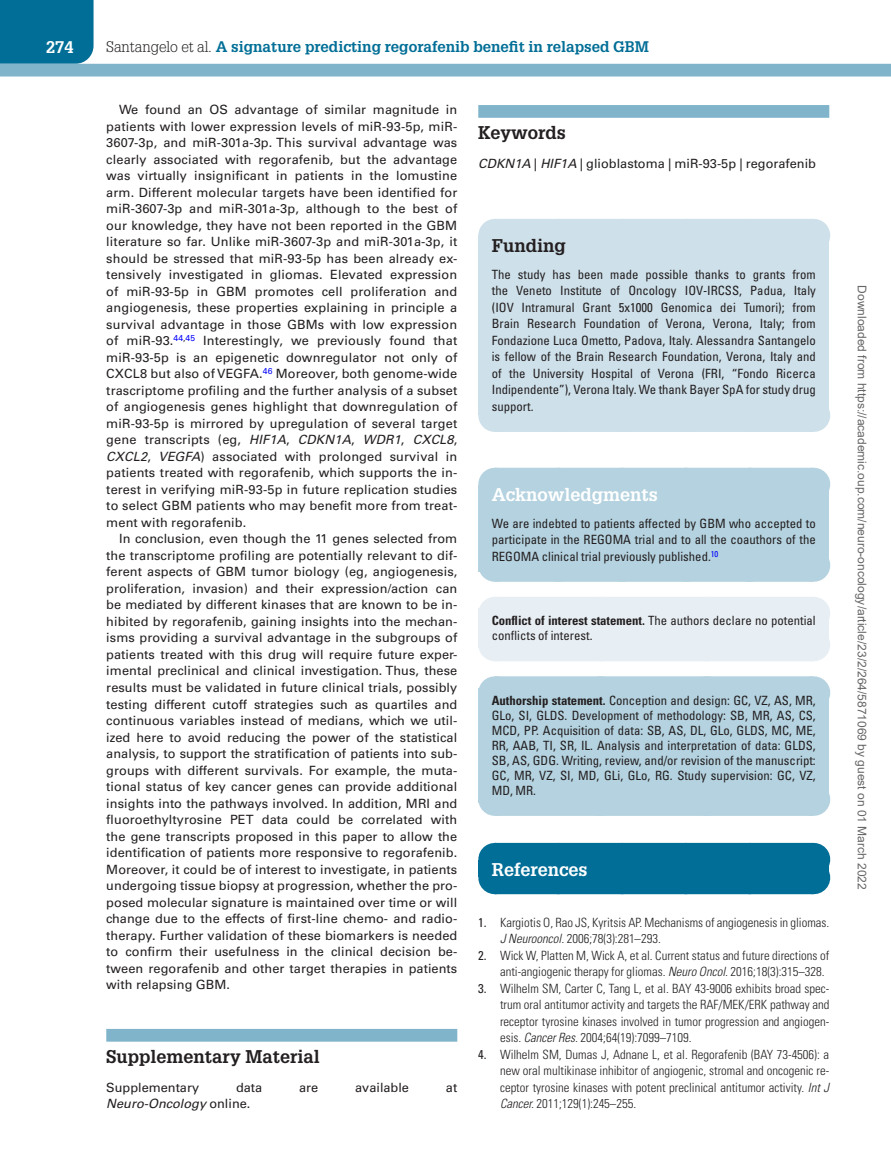
<style>
.page{position:relative;width:891px;height:1175px;background:#fff}
.page>*{position:absolute;margin:0;border:0;box-sizing:border-box;transform-origin:0 0}
.t1{font:700 18px "Glypha LT Std";color:#231f20}
.t2{font:700 18px "Glypha LT Std";color:#fff}
.t3{font:700 16.5px "Glypha LT Std";color:#fff}
.t4{font:700 15px "Glypha LT Std";color:#006e96}
.t5{font:12.75px/16.5px "Univers LT Std";letter-spacing:.005em;color:#231f20;text-align:justify}
.t6{font:condensed 12.75px/16.5px "Univers LT Std";color:#231f20;text-align:justify}
.t7{font:300 condensed 12.75px/16.5px "Univers LT Std";color:#231f20}
.t8{font:italic 12.75px "Univers LT Std";color:#231f20}
.t9{font:12px "Arial";color:#666}
.s1{font-weight:300;color:#231f20}
.s2{font-style:italic}
.s3{font-style:normal}
.s4{font-weight:700}
.s5{font-weight:400}
</style>
<div class="page">
<div style="left:0;top:0;width:94px;height:64px;background:#006e96"></div>
<div style="left:0;top:64px;width:891px;height:12px;background:#7fb4ca"></div>
<div style="left:106px;top:1028px;width:351px;height:13px;background:#7fb4ca"></div>
<div style="left:478px;top:105px;width:351px;height:13px;background:#7fb4ca"></div>
<div style="left:478px;top:236px;width:351px;height:33px;background:#cee0ea"></div>
<div style="left:495px;top:219px;width:318px;height:33px;background:#cee0ea"></div>
<hr style="left:813px;top:219px;width:1px;height:33px;background:#cee0ea">
<div style="left:478px;top:267px;width:351px;height:147px;background:#cee0ea"></div>
<div style="left:495px;top:399px;width:318px;height:33px;background:#cee0ea"></div>
<hr style="left:813px;top:399px;width:1px;height:33px;background:#cee0ea">
<div style="left:478px;top:485px;width:351px;height:31px;background:#b4d2df"></div>
<div style="left:495px;top:468px;width:318px;height:33px;background:#b4d2df"></div>
<hr style="left:813px;top:468px;width:1px;height:33px;background:#b4d2df">
<div style="left:478px;top:514px;width:351px;height:57px;background:#b4d2df"></div>
<div style="left:495px;top:549px;width:318px;height:33px;background:#b4d2df"></div>
<svg style="left:562px;top:581px;width:219px;height:1px"></svg>
<hr style="left:813px;top:549px;width:1px;height:33px;background:#b4d2df">
<div style="left:478px;top:608px;width:351px;height:40px;background:#e8eff4"></div>
<div style="left:495px;top:597px;width:318px;height:33px;background:#e8eff4"></div>
<hr style="left:813px;top:597px;width:1px;height:33px;background:#e8eff4">
<div style="left:495px;top:628px;width:318px;height:33px;background:#e8eff4"></div>
<hr style="left:813px;top:628px;width:1px;height:33px;background:#e8eff4">
<div style="left:478px;top:688px;width:351px;height:115px;background:#b4d2df"></div>
<div style="left:495px;top:676px;width:318px;height:33px;background:#b4d2df"></div>
<svg style="left:602px;top:676px;width:158px;height:1px"></svg>
<hr style="left:813px;top:676px;width:1px;height:33px;background:#b4d2df">
<div style="left:495px;top:783px;width:318px;height:33px;background:#b4d2df"></div>
<hr style="left:813px;top:783px;width:1px;height:33px;background:#b4d2df">
<div style="left:478px;top:860px;width:351px;height:16px;background:#006e96"></div>
<div style="left:495px;top:843px;width:318px;height:33px;background:#006e96"></div>
<hr style="left:813px;top:843px;width:1px;height:33px;background:#006e96">
<div style="left:495px;top:861px;width:318px;height:33px;background:#006e96"></div>
<hr style="left:813px;top:861px;width:1px;height:33px;background:#006e96">
<p class="t3" style="left:46px;top:37px;width:29px">274</p>
<p class="t4" style="left:106px;top:37px;width:544px"><span class="s1">Santangelo et al.</span> A signature predicting regorafenib benefit in relapsed GBM</p>
<p class="t5" style="left:106px;top:102px;width:353px;text-indent:13px">We found an OS advantage of similar magnitude in patients with lower expression levels of miR-93-5p, miR-3607-3p, and miR-301a-3p. This survival advantage was clearly associated with regorafenib, but the advantage was virtually insignificant in patients in the lomustine arm. Different molecular targets have been identified for miR-3607-3p and miR-301a-3p, although to the best of our knowledge, they have not been reported in the GBM literature so far. Unlike miR-3607-3p and miR-301a-3p, it should be stressed that miR-93-5p has been already ex&shy;tensively investigated in gliomas. Elevated expression of miR-93-5p in GBM promotes cell proliferation and angiogenesis, these properties explaining in principle a survival advantage in those GBMs with low expression of miR-93.<sup>44</sup><sup>,</sup><sup>45</sup> Interestingly, we previously found that miR-93-5p is an epigenetic downregulator not only of CXCL8 but also of VEGFA.<sup>46</sup> Moreover, both genome-wide trascriptome profiling and the further analysis of a subset of angiogenesis genes highlight that downregulation of miR-93-5p is mirrored by upregulation of several target gene transcripts (eg, <span class="s2">HIF1A</span>, <span class="s2">CDKN1A</span>, <span class="s2">WDR1</span>, <span class="s2">CXCL8</span>, <span class="s2">CXCL2</span>, <span class="s2">VEGFA</span>) associated with prolonged survival in patients treated with regorafenib, which supports the in&shy;terest in verifying miR-93-5p in future replication studies to select GBM patients who may benefit more from treat&shy;ment with regorafenib.</p>
<p class="t5" style="left:106px;top:531px;width:353px;text-indent:13px">In conclusion, even though the 11 genes selected from the transcriptome profiling are potentially relevant to dif&shy;ferent aspects of GBM tumor biology (eg, angiogenesis, proliferation, invasion) and their expression/action can be mediated by different kinases that are known to be in&shy;hibited by regorafenib, gaining insights into the mechan&shy;isms providing a survival advantage in the subgroups of patients treated with this drug will require future exper&shy;imental preclinical and clinical investigation. Thus, these results must be validated in future clinical trials, possibly testing different cutoff strategies such as quartiles and continuous variables instead of medians, which we util&shy;ized here to avoid reducing the power of the statistical analysis, to support the stratification of patients into sub&shy;groups with different survivals. For example, the muta&shy;tional status of key cancer genes can provide additional insights into the pathways involved. In addition, MRI and fluoroethyltyrosine PET data could be correlated with the gene transcripts proposed in this paper to allow the identification of patients more responsive to regorafenib.<br>Moreover, it could be of interest to investigate, in patients undergoing tissue biopsy at progression, whether the pro&shy;posed molecular signature is maintained over time or will change due to the effects of first-line chemo- and radio&shy;therapy. Further validation of these biomarkers is needed to confirm their usefulness in the clinical decision be&shy;tween regorafenib and other target therapies in patients with relapsing GBM.</p>
<h1 class="t1" style="left:106px;top:1045px;width:215px">Supplementary Material</h1>
<p class="t5" style="left:106px;top:1079px;width:94px">Supplementary</p>
<p class="t5" style="left:236px;top:1079px;width:28px">data</p>
<p class="t5" style="left:299px;top:1079px;width:21px">are</p>
<p class="t5" style="left:355px;top:1079px;width:55px">available</p>
<p class="t5" style="left:446px;top:1079px;width:13px">at</p>
<p class="t8" style="left:106px;top:1096px;width:146px">Neuro-Oncology <span class="s3">online.</span></p>
<h1 class="t1" style="left:478px;top:121px;width:89px">Keywords</h1>
<p class="t5" style="left:478px;top:155px;width:339px"><span class="s2">CDKN1A</span> | <span class="s2">HIF1A</span> | glioblastoma | miR-93-5p | regorafenib</p>
<h1 class="t1" style="left:492px;top:234px;width:76px">Funding</h1>
<p class="t6" style="left:492px;top:266px;width:326px">The study has been made possible thanks to grants from the Veneto Institute of Oncology IOV-IRCSS, Padua, Italy (IOV Intramural Grant 5x1000 Genomica dei Tumori); from Brain Research Foundation of Verona, Verona, Italy; from Fondazione Luca Ometto, Padova, Italy. Alessandra Santangelo is fellow of the Brain Research Foundation, Verona, Italy and of the University Hospital of Verona (FRI, “Fondo Ricerca Indipendente”), Verona Italy. We thank Bayer SpA for study drug support.</p>
<h1 class="t2" style="left:492px;top:483px;width:168px">Acknowledgments</h1>
<p class="t6" style="left:492px;top:515px;width:326px">We are indebted to patients affected by GBM who accepted to participate in the REGOMA trial and to all the coauthors of the REGOMA clinical trial previously published.<sup>10</sup></p>
<p class="t6" style="left:492px;top:613px;width:326px;line-height:15px"><span class="s4">Conflict of interest statement.</span> The authors declare no potential conflicts of interest.</p>
<p class="t6" style="left:492px;top:692px;width:326px;line-height:15px"><span class="s4">Authorship statement.</span> Conception and design: GC, VZ, AS, MR, GLo, SI, GLDS. Development of methodology: SB, MR, AS, CS, MCD, PP. Acquisition of data: SB, AS, DL, GLo, GLDS, MC, ME, RR, AAB, TI, SR, IL. Analysis and interpretation of data: GLDS, SB, AS, GDG. Writing, review, and/or revision of the manuscript:<br>GC, MR, VZ, SI, MD, GLi, GLo, RG. Study supervision: GC, VZ, MD, MR.</p>
<h1 class="t2" style="left:492px;top:858px;width:97px">References</h1>
<p class="t7" style="left:500px;top:914px;width:331px;text-indent:-22px"><span class="s5">1.</span> Kargiotis O, Rao JS, Kyritsis AP. Mechanisms of angiogenesis in gliomas.<br><span class="s2">J Neurooncol.</span> 2006;78(3):281–293.</p>
<p class="t7" style="left:500px;top:947px;width:331px;text-indent:-22px"><span class="s5">2.</span> Wick W, Platten M, Wick A, et al. Current status and future directions of anti-angiogenic therapy for gliomas. <span class="s2">Neuro Oncol.</span> 2016;18(3):315–328.</p>
<p class="t7" style="left:500px;top:980px;width:331px;text-align:justify;text-indent:-22px"><span class="s5">3.</span> Wilhelm SM, Carter C, Tang L, et al. BAY 43-9006 exhibits broad spec&shy;trum oral antitumor activity and targets the RAF/MEK/ERK pathway and receptor tyrosine kinases involved in tumor progression and angiogen&shy;esis. <span class="s2">Cancer Res.</span> 2004;64(19):7099–7109.</p>
<p class="t7" style="left:500px;top:1046px;width:331px;text-align:justify;text-indent:-22px"><span class="s5">4.</span> Wilhelm SM, Dumas J, Adnane L, et al. Regorafenib (BAY 73-4506): a new oral multikinase inhibitor of angiogenic, stromal and oncogenic re&shy;ceptor tyrosine kinases with potent preclinical antitumor activity. <span class="s2">Int J Cancer.</span> 2011;129(1):245–255.</p>
<p class="t9" style="left:866px;top:285px;width:606px;rotate:90deg">Downloaded from https://academic.oup.com/neuro-oncology/article/23/2/264/5871069 by guest on 01 March 2022</p>
</div>
